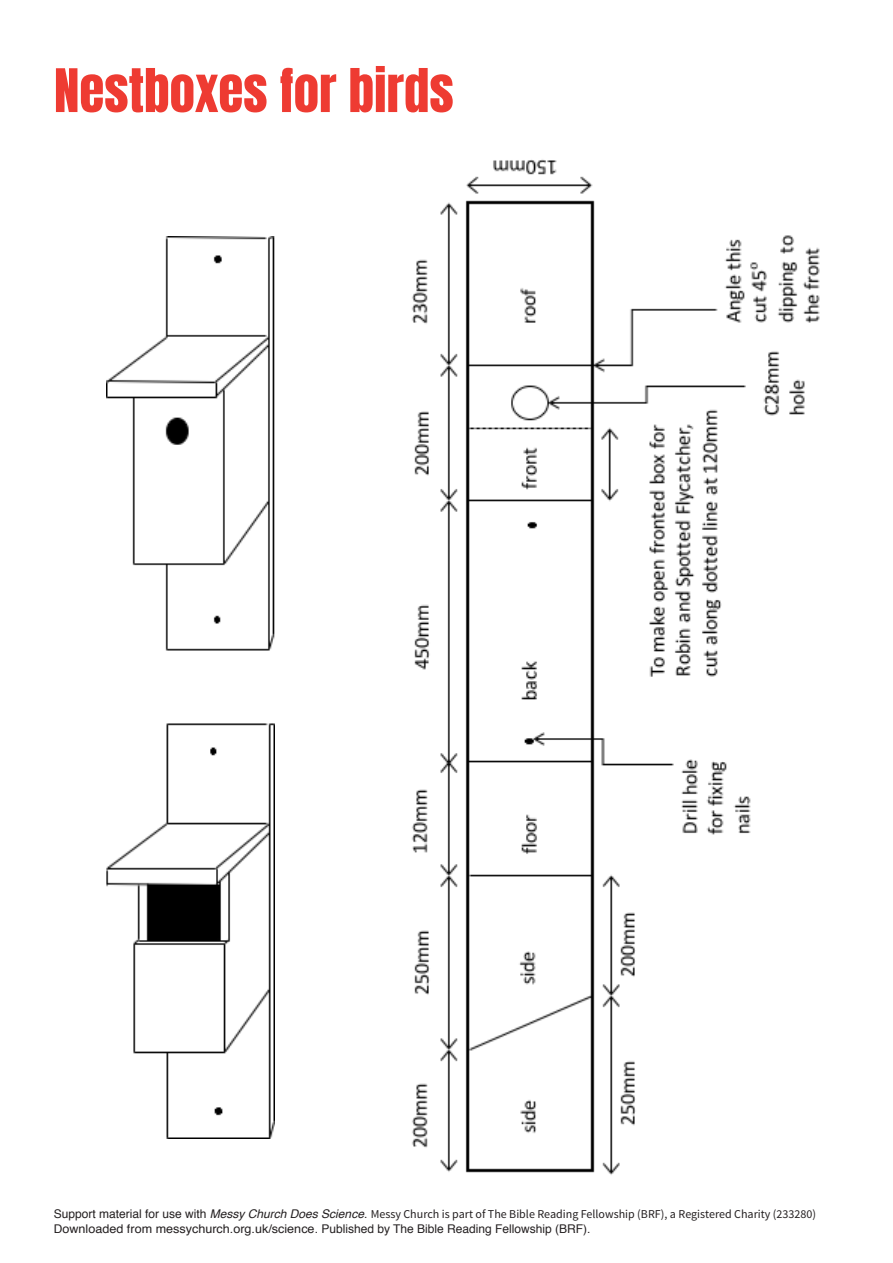
<style>
.page{position:relative;width:893px;height:1263px;background:#fff}
.page>*{position:absolute;margin:0;border:0;box-sizing:border-box;transform-origin:0 0}
.Session_Material_Mai{font:51px "Anton";color:#ee3b32}
.t1{font:12px "Source Sans Pro";color:#231f20}
.t2{font:12px "Helvetica";color:#231f20}
.s1{font-family:"Helvetica"}
.s2{font-family:"Helvetica";font-style:italic}
</style>
<div class="page">
<img style="left:412px;top:159px;width:408px;height:1016px">
<img style="left:106px;top:723px;width:168px;height:415px">
<img style="left:106px;top:236px;width:169px;height:415px">
<p class="Session_Material_Mai" style="left:54px;top:65px;width:401px">Nestboxes for birds</p>
<p class="t1" style="left:54px;top:1207px;width:764px"><span class="s1">Support material for use with</span> <span class="s2">Messy Church Does Science</span><span class="s1">.</span> Messy Church is part of The Bible Reading Fellowship (BRF), a Registered Charity (233280)</p>
<p class="t2" style="left:54px;top:1220px;width:538px">Downloaded from messychurch.org.uk/science. Published by The Bible Reading Fellowship (BRF).</p>
</div>
